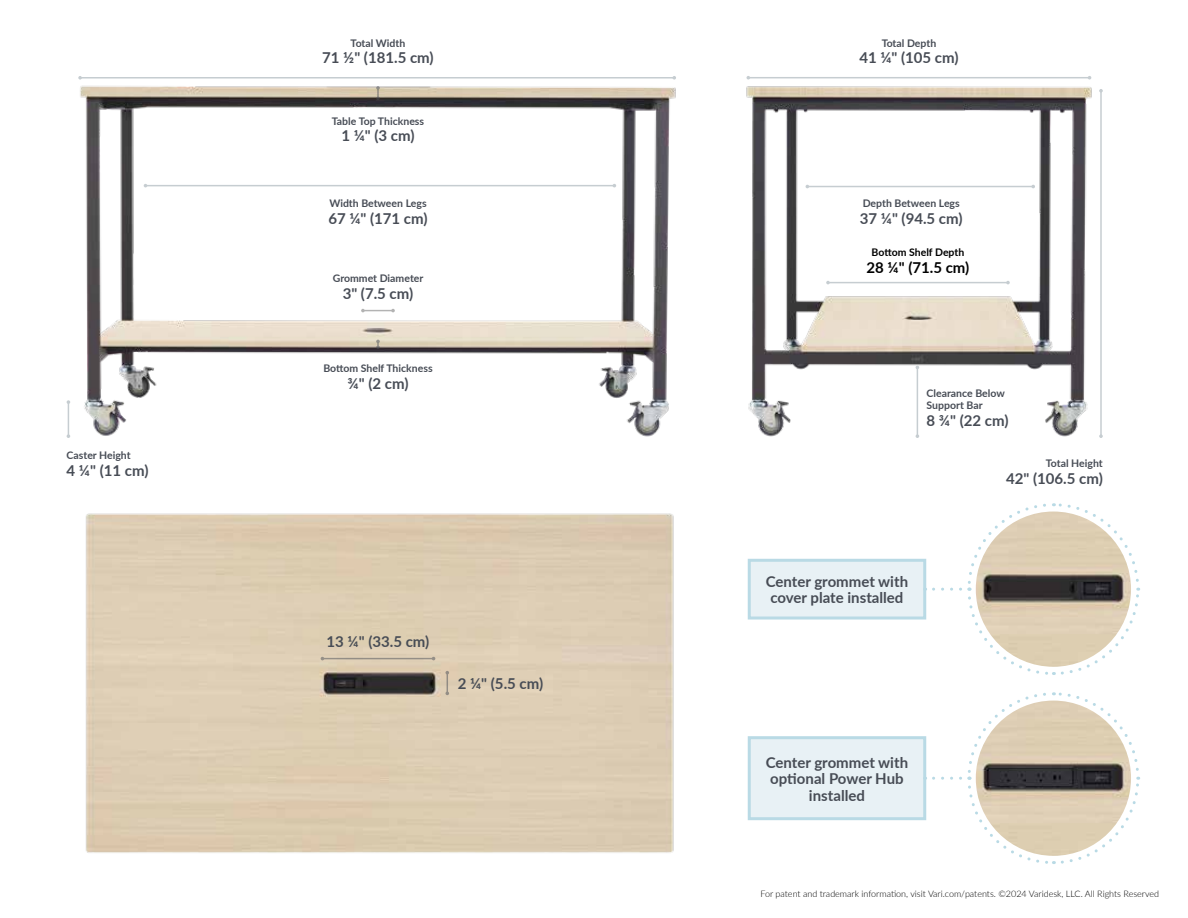
<style>
.page{position:relative;width:1188px;height:918px;background:#fff}
.page>*{position:absolute;margin:0;border:0;box-sizing:border-box;transform-origin:0 0}
.t1{font:700 15px/16.5px "Lato";color:#474c55;text-align:center}
.t2{font:700 15px "Lato";color:#000}
.t3{font:700 10.5px/12px "Lato";color:#474c55}
.t4{font:700 10.5px "Lato";color:#000}
.t5{font:300 9px "Lato";color:#000}
</style>
<div class="page">
<hr style="left:80px;top:77px;width:594px;height:2px;background:#c6cdd1">
<img style="left:80px;top:85px;width:596px;height:352px">
<hr style="left:748px;top:77px;width:342px;height:1px;background:#c6cdd1">
<img style="left:746px;top:86px;width:346px;height:351px">
<hr style="left:828px;top:282px;width:180px;height:1px;background:#c6cdd1">
<hr style="left:1100px;top:91px;width:2px;height:345px;background:#c6cdd1">
<hr style="left:68px;top:402px;width:1px;height:34px;background:#c6cdd1">
<hr style="left:917px;top:367px;width:1px;height:69px;background:#c6cdd1">
<svg style="left:376px;top:340px;width:4px;height:9px"></svg>
<svg style="left:376px;top:86px;width:4px;height:14px"></svg>
<img style="left:86px;top:513px;width:588px;height:340px">
<hr style="left:146px;top:185px;width:468px;height:1px;background:#c6cdd1">
<hr style="left:807px;top:186px;width:226px;height:1px;background:#c6cdd1">
<svg style="left:445px;top:671px;width:4px;height:24px"></svg>
<hr style="left:322px;top:658px;width:112px;height:1px;background:#474c55">
<hr style="left:363px;top:310px;width:30px;height:1px;background:#000">
<svg style="left:361px;top:309px;width:4px;height:3px"></svg>
<svg style="left:391px;top:309px;width:4px;height:3px"></svg>
<div style="left:748px;top:559px;width:178px;height:61px;background:#e8f1f5;border:3px solid #b9dae5"></div>
<div style="left:748px;top:736px;width:178px;height:84px;background:#e8f1f5;border:3px solid #b9dae5"></div>
<svg style="left:934px;top:692px;width:206px;height:172px"></svg>
<svg style="left:934px;top:503px;width:206px;height:172px"></svg>
<p class="t3" style="left:67px;top:449px;width:66px">Caster Height</p>
<p class="t1" style="left:67px;top:461px;width:83px">4 ¼" (11 cm)</p>
<p class="t3" style="left:351px;top:36px;width:56px">Total Width</p>
<p class="t1" style="left:322px;top:49px;width:113px">71 ½" (181.5 cm)</p>
<p class="t3" style="left:332px;top:114px;width:94px">Table Top Thickness</p>
<p class="t1" style="left:341px;top:127px;width:75px">1 ¼" (3 cm)</p>
<p class="t3" style="left:329px;top:197px;width:99px">Width Between Legs</p>
<p class="t1" style="left:328px;top:209px;width:101px">67 ¼" (171 cm)</p>
<p class="t3" style="left:333px;top:272px;width:92px">Grommet Diameter</p>
<p class="t1" style="left:343px;top:284px;width:72px">3" (7.5 cm)</p>
<p class="t3" style="left:323px;top:362px;width:111px">Bottom Shelf Thickness</p>
<p class="t1" style="left:348px;top:374px;width:62px">¾" (2 cm)</p>
<p class="t1" style="left:327px;top:633px;width:104px">13 ¼" (33.5 cm)</p>
<p class="t1" style="left:458px;top:675px;width:87px">2 ¼" (5.5 cm)</p>
<p class="t3" style="left:882px;top:36px;width:56px">Total Depth</p>
<p class="t1" style="left:859px;top:49px;width:101px">41 ¼" (105 cm)</p>
<p class="t3" style="left:863px;top:197px;width:99px">Depth Between Legs</p>
<p class="t1" style="left:860px;top:209px;width:104px">37 ¼" (94.5 cm)</p>
<p class="t4" style="left:872px;top:245px;width:94px">Bottom Shelf Depth</p>
<p class="t2" style="left:867px;top:256px;width:104px">28 ¼" (71.5 cm)</p>
<p class="t3" style="left:927px;top:387px;width:80px">Clearance Below<br>Support Bar</p>
<p class="t1" style="left:927px;top:411px;width:83px">8 ¾" (22 cm)</p>
<p class="t1" style="left:766px;top:573px;width:144px">Center grommet with cover plate installed</p>
<p class="t1" style="left:766px;top:753px;width:144px;text-align:left">Center grommet with optional Power Hub</p>
<p class="t1" style="left:809px;top:786px;width:57px">installed</p>
<p class="t3" style="left:1046px;top:457px;width:58px">Total Height</p>
<p class="t1" style="left:1006px;top:470px;width:98px">42" (106.5 cm)</p>
<p class="t5" style="left:760px;top:887px;width:400px">For patent and trademark information, visit Vari.com/patents. ©2024 Varidesk, LLC. All Rights Reserved</p>
</div>
